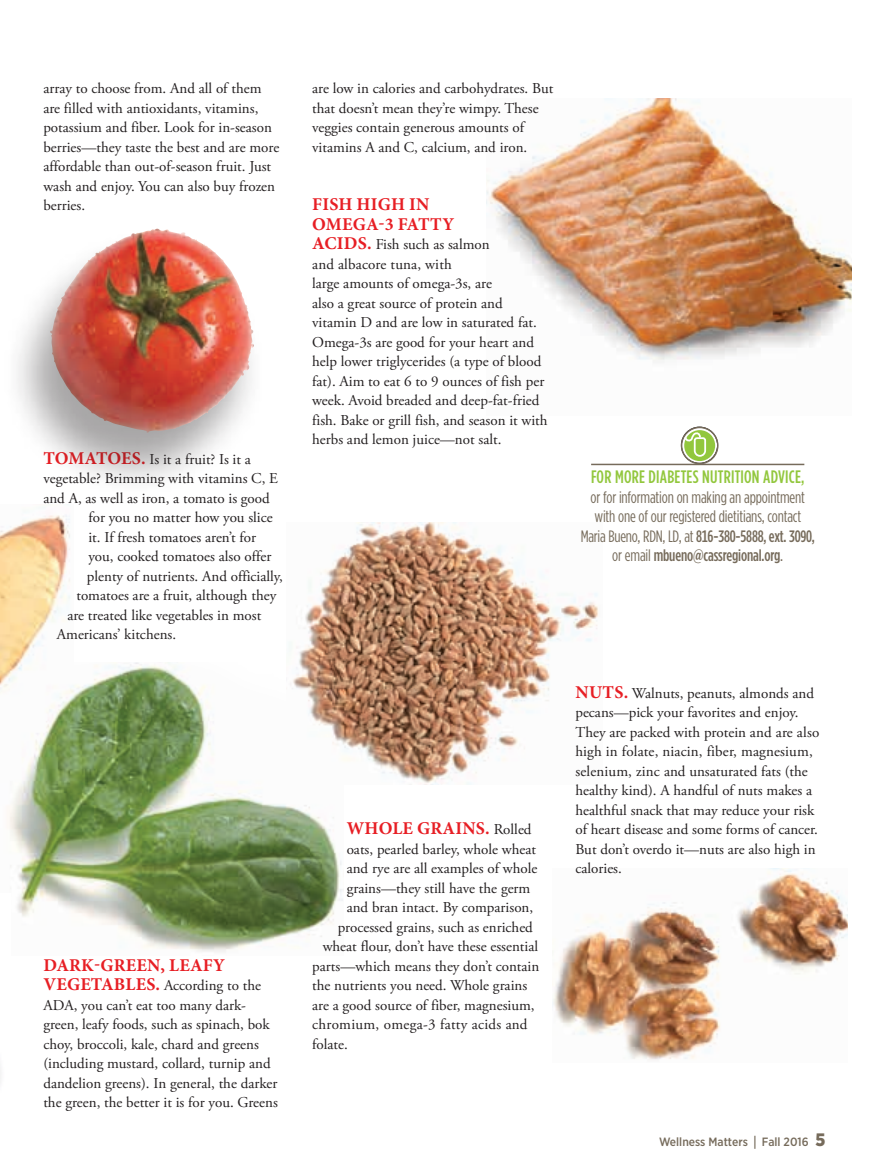
<style>
.page{position:relative;width:878px;height:1175px;background:#fff}
.page>*{position:absolute;margin:0;border:0;box-sizing:border-box;transform-origin:0 0}
.t1{font:700 18px/19.5px "Minion Pro";letter-spacing:.01em;color:#e71e24}
.t2{font:500 18px "Gotham Condensed";letter-spacing:.01em;color:#92c73d}
.t3{font:16.5px/19.5px "Gotham Condensed";letter-spacing:-.01em;color:#766b5b;text-align:center}
.t4{font:15px/19.5px "Adobe Garamond Pro";color:#231f20}
.t5{font:15px "Adobe Garamond Pro";letter-spacing:.02em;color:#231f20}
.t6{font:500 12px "Gotham Narrow";color:#766b5b}
.s1{font-family:"Minion Pro";font-weight:700;font-size:18px;color:#e71e24}
.s2{font-weight:500}
.s3{font-family:"Adobe Garamond Pro";font-weight:400;font-size:15px;color:#231f20}
.s4{font-family:"Meta OT";font-stretch:condensed;font-size:13.5px}
.s5{font-weight:900;font-size:18px}
</style>
<div class="page">
<img style="left:486px;top:98px;width:365px;height:264px">
<img style="left:0;top:515px;width:70px;height:147px">
<img style="left:0;top:662px;width:343px;height:290px">
<img style="left:0;top:893px;width:10px;height:186px">
<img style="left:286px;top:523px;width:313px;height:261px">
<hr style="left:591px;top:464px;width:213px;height:1px;background:#766b5b">
<img style="left:553px;top:868px;width:295px;height:192px">
<div style="left:681px;top:427px;width:37px;height:36px;border:1px solid #231f20;border-radius:50%"></div>
<div style="left:680px;top:427px;width:38px;height:37px;border:2px solid #766b5b;border-radius:50%"></div>
<div style="left:684px;top:430px;width:31px;height:31px;background:#92c73d;border-radius:50%"></div>
<svg style="left:683px;top:430px;width:24px;height:27px"></svg>
<div style="left:1px;top:230px;width:266px;height:266px;background:#231f20;opacity:.4"></div>
<img style="left:50px;top:229px;width:195px;height:204px">
<p class="t4" style="left:43px;top:79px;width:237px">array to choose from. And all of them are filled with antioxidants, vitamins, potassium and fiber. Look for in-season berries—they taste the best and are more affordable than out-of-season fruit. Just wash and enjoy. You can also buy frozen berries.</p>
<p class="t4" style="left:43px;top:450px;width:209px"><span class="s1">TOMATOES.</span> Is it a fruit? Is it a</p>
<p class="t4" style="left:43px;top:469px;width:236px">vegetable? Brimming with vitamins C, E</p>
<p class="t4" style="left:43px;top:489px;width:228px">and A, as well as iron, a tomato is good</p>
<p class="t4" style="left:88px;top:508px;width:186px">for you no matter how you slice</p>
<p class="t4" style="left:88px;top:528px;width:169px">it. If fresh tomatoes aren’t for</p>
<p class="t4" style="left:88px;top:547px;width:184px">you, cooked tomatoes also offer</p>
<p class="t4" style="left:87px;top:567px;width:198px">plenty of nutrients. And officially,</p>
<p class="t4" style="left:76px;top:586px;width:201px">tomatoes are a fruit, although they</p>
<p class="t4" style="left:67px;top:606px;width:195px">are treated like vegetables in most</p>
<p class="t4" style="left:57px;top:625px;width:121px">Americans’ kitchens.</p>
<p class="t1" style="left:43px;top:955px;width:183px">DARK-GREEN, LEAFY</p>
<p class="t4" style="left:43px;top:976px;width:236px"><span class="s1">VEGETABLES.</span> According to the ADA, you can’t eat too many dark&shy;green, leafy foods, such as spinach, bok choy, broccoli, kale, chard and greens (including mustard, collard, turnip and dandelion greens). In general, the darker the green, the better it is for you. Greens</p>
<p class="t4" style="left:312px;top:79px;width:243px">are low in calories and carbohydrates. But that doesn’t mean they’re wimpy. These veggies contain generous amounts of vitamins A and C, calcium, and iron.</p>
<p class="t1" style="left:312px;top:194px;width:143px">FISH HIGH IN<br>OMEGA-3 FATTY</p>
<p class="t4" style="left:312px;top:235px;width:237px"><span class="s1">ACIDS.</span> Fish such as salmon<br>and albacore tuna, with<br>large amounts of omega-3s, are<br>also a great source of protein and vitamin D and are low in saturated fat.<br>Omega-3s are good for your heart and help lower triglycerides (a type of blood fat). Aim to eat 6 to 9 ounces of fish per week. Avoid breaded and deep-fat-fried fish. Bake or grill fish, and season it with herbs and lemon juice—not salt.</p>
<p class="t2" style="left:591px;top:466px;width:215px">FOR MORE DIABETES NUTRITION ADVICE,</p>
<p class="t3" style="left:580px;top:487px;width:236px">or for information on making an appointment with one of our registered dietitians, contact Maria Bueno, RDN, LD, at <span class="s2">816-380-5888, ext. 3090, </span>or email <span class="s2">mbueno@cassregional.org</span>.</p>
<p class="t1" style="left:347px;top:818px;width:186px">WHOLE GRAINS. <span class="s3">Rolled</span></p>
<p class="t4" style="left:346px;top:840px;width:191px">oats, pearled barley, whole wheat</p>
<p class="t4" style="left:346px;top:859px;width:192px">and rye are all examples of whole</p>
<p class="t4" style="left:346px;top:879px;width:185px">grains—they still have the germ</p>
<p class="t4" style="left:346px;top:898px;width:188px">and bran intact. By comparison,</p>
<p class="t4" style="left:337px;top:918px;width:197px">processed grains, such as enriched</p>
<p class="t4" style="left:322px;top:937px;width:217px">wheat flour, don’t have these essential</p>
<p class="t4" style="left:312px;top:957px;width:229px">parts—which means they don’t contain</p>
<p class="t4" style="left:312px;top:976px;width:217px">the nutrients you need. Whole grains</p>
<p class="t4" style="left:312px;top:996px;width:224px">are a good source of fiber, magnesium,</p>
<p class="t5" style="left:312px;top:1015px;width:217px">chromium, omega-3 fatty acids and</p>
<p class="t4" style="left:312px;top:1035px;width:37px">folate.</p>
<p class="t4" style="left:575px;top:684px;width:245px"><span class="s1">NUTS.</span> Walnuts, peanuts, almonds and pecans—pick your favorites and enjoy.<br>They are packed with protein and are also high in folate, niacin, fiber, magnesium, selenium, zinc and unsaturated fats (the healthy kind). A handful of nuts makes a healthful snack that may reduce your risk of heart disease and some forms of cancer.<br>But don’t overdo it—nuts are also high in calories.</p>
<p class="t6" style="left:659px;top:1134px;width:168px">Wellness Matters <span class="s4">|</span> Fall 2016 <span class="s5">5</span></p>
</div>
